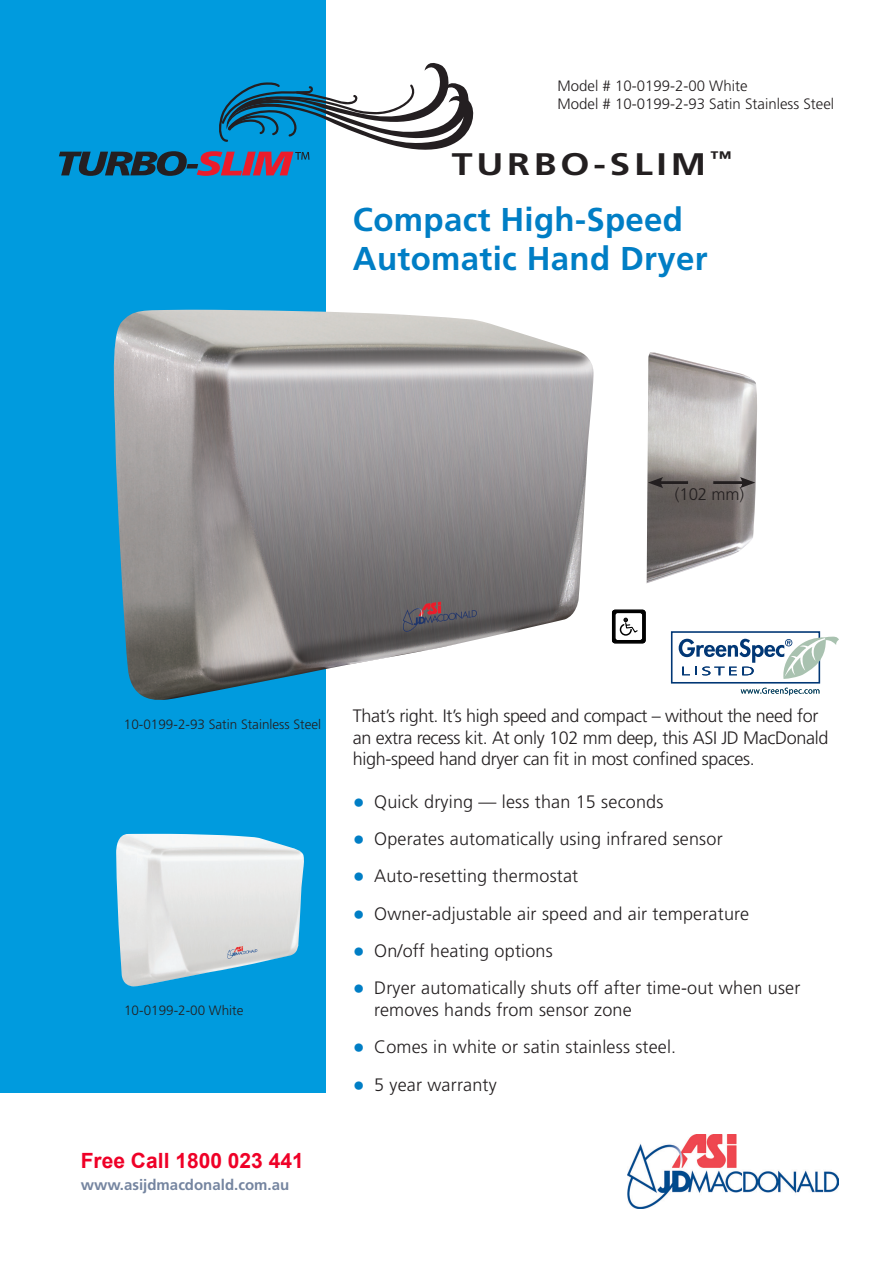
<style>
.page{position:relative;width:893px;height:1263px;background:#fff}
.page>*{position:absolute;margin:0;border:0;box-sizing:border-box;transform-origin:0 0}
.t1{font:700 33px "Frutiger LT Std";letter-spacing:.01em;color:#007ec5}
.t2{font:700 31.2px "Frutiger LT Std";letter-spacing:.1em;color:#231f20;scale:1.2 1}
.t3{font:700 21px "Arial";color:#ef0027}
.t4{font:300 18px/21.6px "Frutiger LT Std";letter-spacing:.01em;color:#231f20}
.t5{font:300 18px/21.6px "Frutiger LT Std";letter-spacing:-.02em;color:#231f20}
.t6{font:300 16.8px "Frutiger LT Std";color:#231f20}
.t7{font:300 15px "Frutiger LT Std";color:#231f20}
.t8{font:700 15px "Frutiger LT Std";color:#7585a0}
.t9{font:300 13.5px "Frutiger LT Std";color:#231f20}
.s1{font-size:24px;color:#007ec5}
</style>
<div class="page">
<div style="left:0;top:0;width:326px;height:1093px;background:#009bde"></div>
<img style="left:113px;top:309px;width:481px;height:391px">
<img style="left:647px;top:352px;width:110px;height:231px">
<hr style="left:658px;top:481px;width:30px;height:3px;background:#231f20">
<svg style="left:648px;top:477px;width:15px;height:11px"></svg>
<hr style="left:713px;top:481px;width:32px;height:3px;background:#231f20">
<svg style="left:740px;top:477px;width:15px;height:11px"></svg>
<img style="left:627px;top:1135px;width:212px;height:73px">
<svg style="left:612px;top:610px;width:33px;height:33px"></svg>
<div style="left:671px;top:631px;width:149px;height:52px;background:#fff;border:2px solid #013775"></div>
<svg style="left:679px;top:636px;width:160px;height:43px"></svg>
<svg style="left:741px;top:688px;width:78px;height:7px"></svg>
<svg style="left:59px;top:63px;width:415px;height:113px"></svg>
<img style="left:116px;top:834px;width:188px;height:152px">
<p class="t7" style="left:557px;top:78px;width:192px">Model # 10-0199-2-00 White</p>
<p class="t7" style="left:557px;top:96px;width:278px">Model # 10-0199-2-93 Satin Stainless Steel</p>
<p class="t2" style="left:452px;top:146px;width:235px">TURBO-SLIM<sup>™</sup></p>
<p class="t1" style="left:353px;top:200px;width:332px">Compact High-Speed</p>
<p class="t1" style="left:353px;top:239px;width:356px">Automatic Hand Dryer</p>
<p class="t6" style="left:675px;top:484px;width:71px">(102 mm)</p>
<p class="t9" style="left:124px;top:717px;width:199px">10-0199-2-93 Satin Stainless Steel</p>
<p class="t9" style="left:124px;top:1002px;width:121px">10-0199-2-00 White</p>
<p class="t3" style="left:81px;top:1146px;width:224px">Free Call 1800 023 441</p>
<p class="t8" style="left:81px;top:1176px;width:210px">www.asijdmacdonald.com.au</p>
<p class="t5" style="left:353px;top:705px;width:477px">That’s right. It’s high speed and compact – without the need for an extra recess kit. At only 102 mm deep, this ASI JD MacDonald high-speed hand dryer can fit in most confined spaces.</p>
<p class="t4" style="left:353px;top:791px;width:312px"><span class="s1">•</span> Quick drying — less than 15 seconds</p>
<p class="t4" style="left:353px;top:828px;width:371px"><span class="s1">•</span> Operates automatically using infrared sensor</p>
<p class="t4" style="left:353px;top:866px;width:227px"><span class="s1">•</span> Auto-resetting thermostat</p>
<p class="t4" style="left:353px;top:903px;width:398px"><span class="s1">•</span> Owner-adjustable air speed and air temperature</p>
<p class="t4" style="left:353px;top:940px;width:201px"><span class="s1">•</span> On/off heating options</p>
<p class="t4" style="left:374px;top:977px;width:428px;text-indent:-21px"><span class="s1">•</span> Dryer automatically shuts off after time-out when user removes hands from sensor zone</p>
<p class="t4" style="left:353px;top:1036px;width:325px"><span class="s1">•</span> Comes in white or satin stainless steel.</p>
<p class="t4" style="left:353px;top:1074px;width:145px"><span class="s1">•</span> 5 year warranty</p>
</div>
